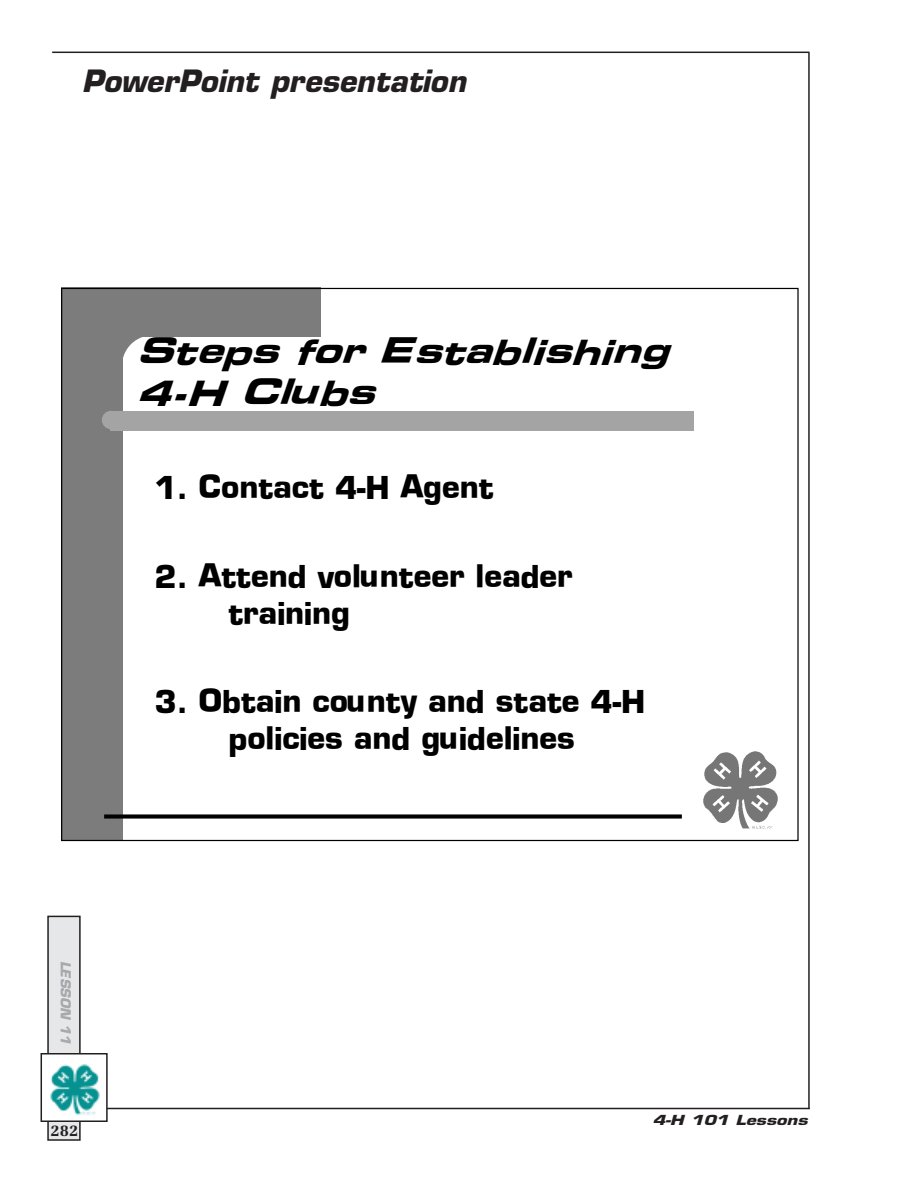
<style>
.page{position:relative;width:918px;height:1188px;background:#fff}
.page>*{position:absolute;margin:0;border:0;box-sizing:border-box;transform-origin:0 0}
.t1{font:italic 34.8px/41.7px "Eurostile Bold Extended Two";color:#000}
.t2{font:700 30.75px/36.9px "Eurostile";color:#000}
.t3{font:italic 700 30px "Eurostile";color:#231f20}
.t4{font:700 16.5px "Melior";color:#231f20}
.t5{font:italic 700 13.5px "Eurostile";color:#231f20;scale:1.3 1}
.t6{font:italic 700 13.5px "Eurostile";color:#a7a9ac}
</style>
<div class="page">
<img style="left:703px;top:751px;width:75px;height:78px">
<div style="left:61px;top:288px;width:62px;height:553px;background:#7c7c7c"></div>
<svg style="left:123px;top:337px;width:19px;height:21px"></svg>
<div style="left:104px;top:814px;width:578px;height:5px;background:#010101"></div>
<div style="left:62px;top:288px;width:258px;height:49px;background:#7c7c7c"></div>
<div style="left:110px;top:411px;width:584px;height:20px;background:#a4a4a4"></div>
<div style="left:102px;top:411px;width:18px;height:18px;background:#a4a4a4;border-radius:50%"></div>
<hr style="left:91px;top:1108px;width:719px;height:1px;background:#231f20">
<hr style="left:52px;top:52px;width:757px;height:1px;background:#231f20">
<hr style="left:808px;top:53px;width:2px;height:1056px;background:#231f20">
<div style="left:48px;top:916px;width:32px;height:224px;background:#e6e7e8"></div>
<div style="left:47px;top:916px;width:34px;height:225px;border:2px solid #231f20"></div>
<div style="left:41px;top:1054px;width:66px;height:67px;background:#fff"></div>
<img style="left:50px;top:1064px;width:50px;height:51px">
<div style="left:41px;top:1053px;width:67px;height:69px;border:2px solid #231f20"></div>
<p class="t3" style="left:82px;top:69px;width:386px">PowerPoint presentation</p>
<p class="t1" style="left:136px;top:334px;width:544px">Steps for Establishing<br>4-H Clubs</p>
<p class="t2" style="left:155px;top:473px;width:341px">1. Contact 4-H Agent</p>
<p class="t2" style="left:228px;top:561px;width:346px;text-indent:-74px">2. Attend volunteer leader training</p>
<p class="t2" style="left:155px;top:687px;width:492px;text-align:center">3. Obtain county and state 4-H policies and guidelines</p>
<p class="t6" style="left:71px;top:961px;width:85px;rotate:90deg">LESSON 11</p>
<p class="t4" style="left:51px;top:1124px;width:29px">282</p>
<p class="t5" style="left:653px;top:1115px;width:121px">4-H 101 Lessons</p>
</div>
